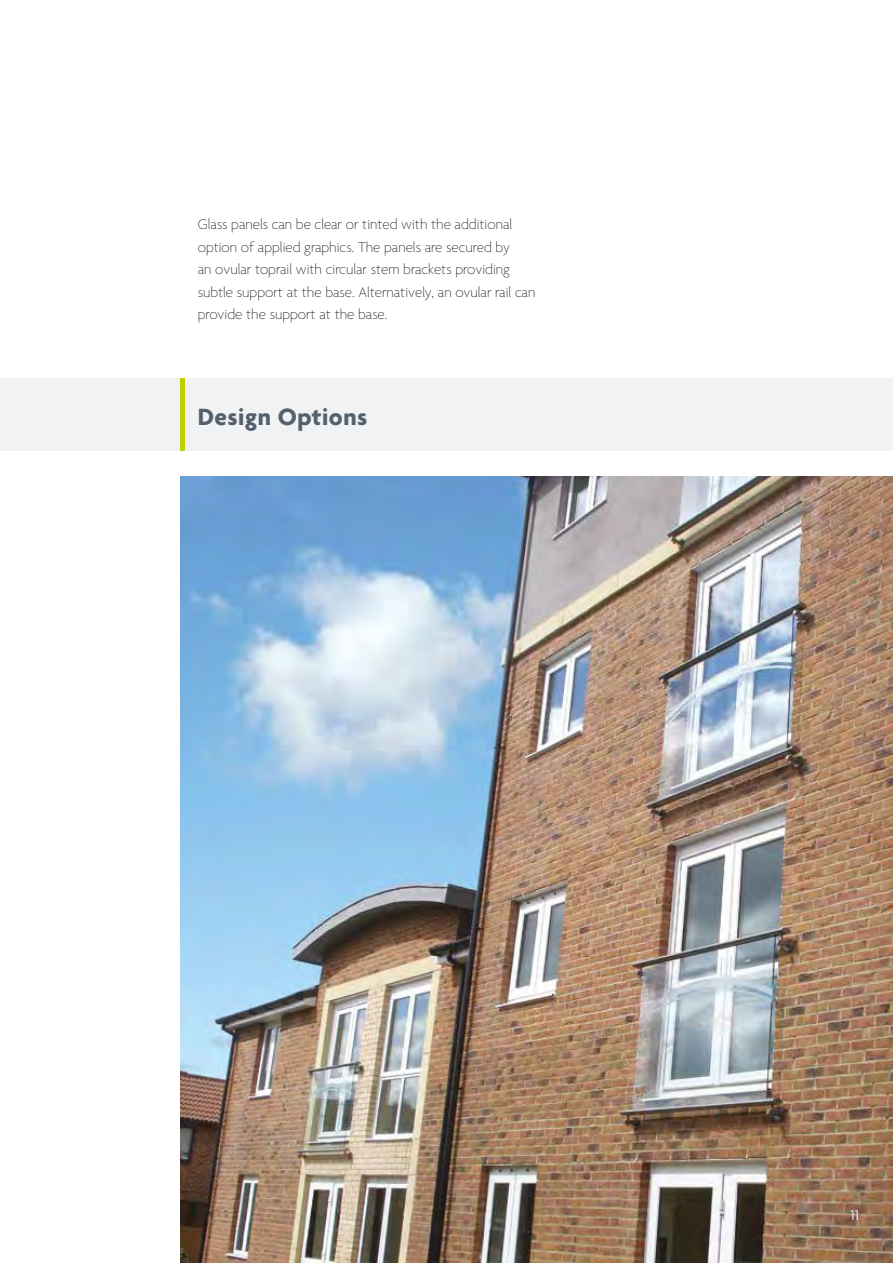
<style>
.page{position:relative;width:893px;height:1263px;background:#fff}
.page>*{position:absolute;margin:0;border:0;box-sizing:border-box;transform-origin:0 0}
.t1{font:700 25.5px "Agenda";letter-spacing:.02em;color:#54616c}
.t2{font:100 15px/22.5px "Agenda";color:#000}
.t3{font:300 15px "Agenda";color:#fff}
</style>
<div class="page">
<img style="left:181px;top:476px;width:712px;height:787px">
<div style="left:0;top:378px;width:893px;height:73px;background:#f1f2f4"></div>
<hr style="left:181px;top:378px;width:4px;height:73px;background:#c1ce00">
<p class="t2" style="left:198px;top:214px;width:339px">Glass panels can be clear or tinted with the additional option of applied graphics. The panels are secured by<br>an ovular toprail with circular stem brackets providing subtle support at the base. Alternatively, an ovular rail can provide the support at the base.</p>
<h1 class="t1" style="left:198px;top:403px;width:171px">Design Options</h1>
<p class="t3" style="left:850px;top:1207px;width:10px">11</p>
</div>
